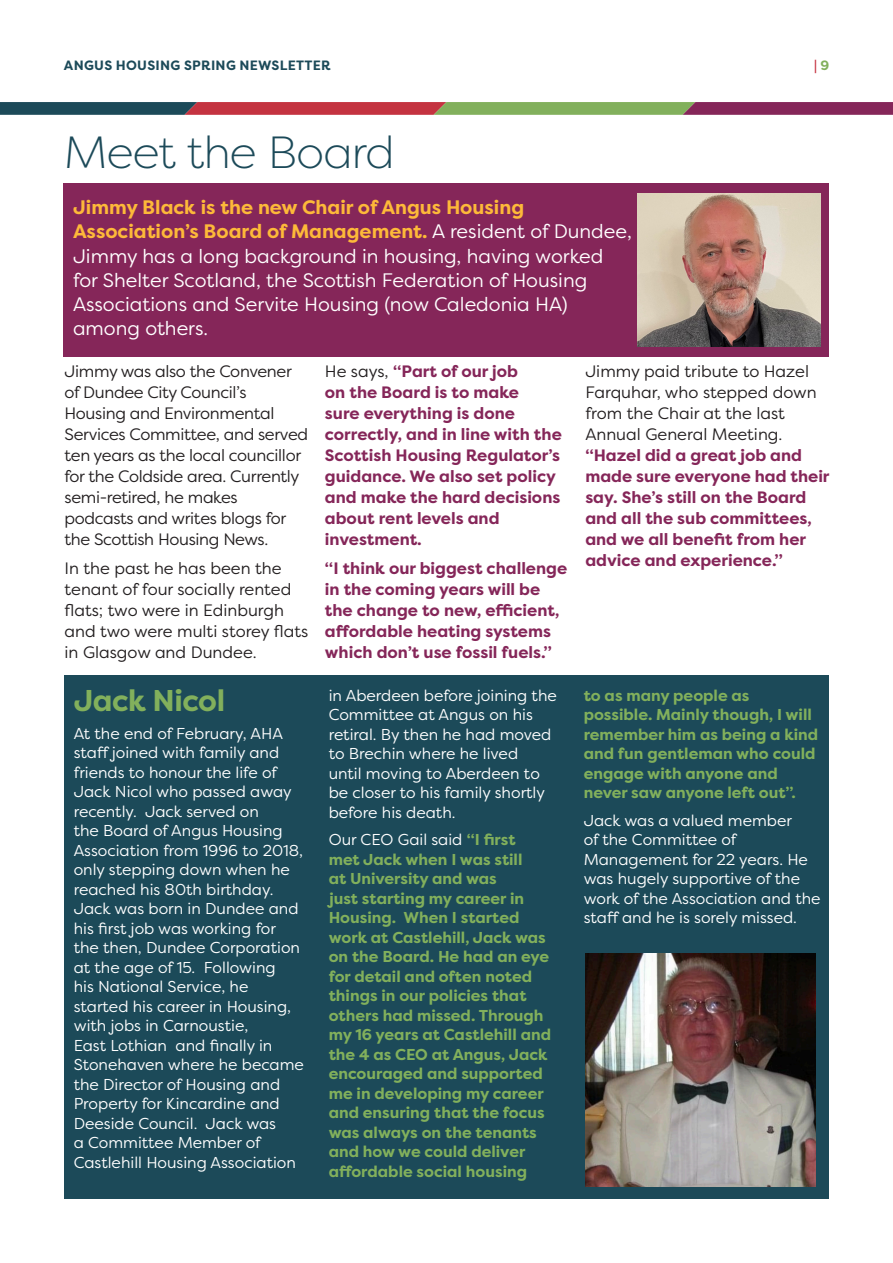
<style>
.page{position:relative;width:893px;height:1263px;background:#fff}
.page>*{position:absolute;margin:0;border:0;box-sizing:border-box;transform-origin:0 0}
.t1{font:300 45px "Filson Pro";letter-spacing:-.015em;color:#1c4a59}
.t2{font:700 30px "Filson Pro";letter-spacing:-.015em;color:#82b05c}
.t3{font:19.5px/24px "Filson Pro";color:#fff}
.t4{font:700 16.5px/21px "Filson Pro";color:#852659}
.t5{font:16.5px/21px "Filson Pro";letter-spacing:-.02em;color:#231f20}
.t6{font:16.5px/21px "Filson Pro";color:#231f20}
.t7{font:15.75px/19.5px "Filson Pro";color:#fff}
.t8{font:700 15.75px/19.5px "Filson Pro";color:#82b05c}
.t9{font:700 13.5px "Filson Pro";letter-spacing:.02em;color:#1c4a59}
.t10{font:700 13.5px "Filson Pro";color:#c53240}
.s1{color:#82b05c}
.s2{font-weight:700;color:#fdb939}
.s3{font-weight:400;color:#231f20}
.s4{font-weight:400;color:#fff}
</style>
<div class="page">
<div style="left:65px;top:675px;width:764px;height:524px;background:#1c4a59"></div>
<div style="left:64px;top:184px;width:765px;height:173px;background:#852659"></div>
<svg style="left:0;top:102px;width:893px;height:13px;background:#815a56"></svg>
<img style="left:638px;top:193px;width:183px;height:154px">
<img style="left:585px;top:953px;width:230px;height:233px">
<p class="t9" style="left:64px;top:56px;width:268px">ANGUS HOUSING SPRING NEWSLETTER</p>
<p class="t10" style="left:814px;top:56px;width:17px">|<span class="s1">9</span></p>
<p class="t1" style="left:64px;top:124px;width:332px">Meet the Board</p>
<p class="t3" style="left:73px;top:195px;width:560px"><span class="s2">Jimmy Black is the new Chair of Angus Housing Association’s Board of Management.</span> A resident of Dundee, Jimmy has a long background in housing, having worked for Shelter Scotland, the Scottish Federation of Housing Associations and Servite Housing (now Caledonia HA) among others.</p>
<p class="t5" style="left:65px;top:360px;width:245px">Jimmy was also the Convener of Dundee City Council’s<br>Housing and Environmental<br>Services Committee, and served ten years as the local councillor for the Coldside area. Currently semi-retired, he makes podcasts and writes blogs for the Scottish Housing News.</p>
<p class="t6" style="left:65px;top:557px;width:245px">In the past he has been the tenant of four socially rented flats; two were in Edinburgh and two were multi storey flats in Glasgow and Dundee.</p>
<p class="t4" style="left:325px;top:361px;width:238px"><span class="s3">He says,</span> “Part of our job<br>on the Board is to make<br>sure everything is done correctly, and in line with the<br>Scottish Housing Regulator’s guidance. We also set policy and make the hard decisions about rent levels and investment.</p>
<p class="t4" style="left:325px;top:558px;width:244px">“I think our biggest challenge in the coming years will be the change to new, efficient, affordable heating systems which don’t use fossil fuels.”</p>
<p class="t4" style="left:585px;top:361px;width:246px"><span class="s3">Jimmy paid tribute to Hazel<br>Farquhar, who stepped down from the Chair at the last<br>Annual General Meeting. </span>“Hazel did a great job and made sure everyone had their say. She’s still on the Board and all the sub committees, and we all benefit from her advice and experience.”</p>
<p class="t2" style="left:74px;top:682px;width:153px">Jack Nicol</p>
<p class="t7" style="left:74px;top:723px;width:232px">At the end of February, AHA staff joined with family and friends to honour the life of<br>Jack Nicol who passed away recently. Jack served on<br>the Board of Angus Housing<br>Association from 1996 to 2018, only stepping down when he reached his 80th birthday.<br>Jack was born in Dundee and his first job was working for the then, Dundee Corporation at the age of 15. Following<br>his National Service, he started his career in Housing, with jobs in Carnoustie,<br>East Lothian and finally in<br>Stonehaven where he became the Director of Housing and<br>Property for Kincardine and<br>Deeside Council. Jack was<br>a Committee Member of<br>Castlehill Housing Association</p>
<p class="t7" style="left:329px;top:685px;width:230px">in Aberdeen before joining the<br>Committee at Angus on his retiral. By then he had moved to Brechin where he lived<br>until moving to Aberdeen to be closer to his family shortly before his death.</p>
<p class="t8" style="left:329px;top:830px;width:224px"><span class="s4">Our CEO Gail said</span> “I first<br>met Jack when I was still<br>at University and was<br>just starting my career in<br>Housing. When I started work at Castlehill, Jack was on the Board. He had an eye for detail and often noted things in our policies that others had missed. Through my 16 years at Castlehill and the 4 as CEO at Angus, Jack encouraged and supported me in developing my career and ensuring that the focus was always on the tenants and how we could deliver affordable social housing</p>
<p class="t8" style="left:584px;top:686px;width:236px">to as many people as possible. Mainly though, I will remember him as being a kind and fun gentleman who could engage with anyone and never saw anyone left out”.</p>
<p class="t7" style="left:584px;top:810px;width:238px">Jack was a valued member<br>of the Committee of<br>Management for 22 years. He was hugely supportive of the work of the Association and the staff and he is sorely missed.</p>
</div>
